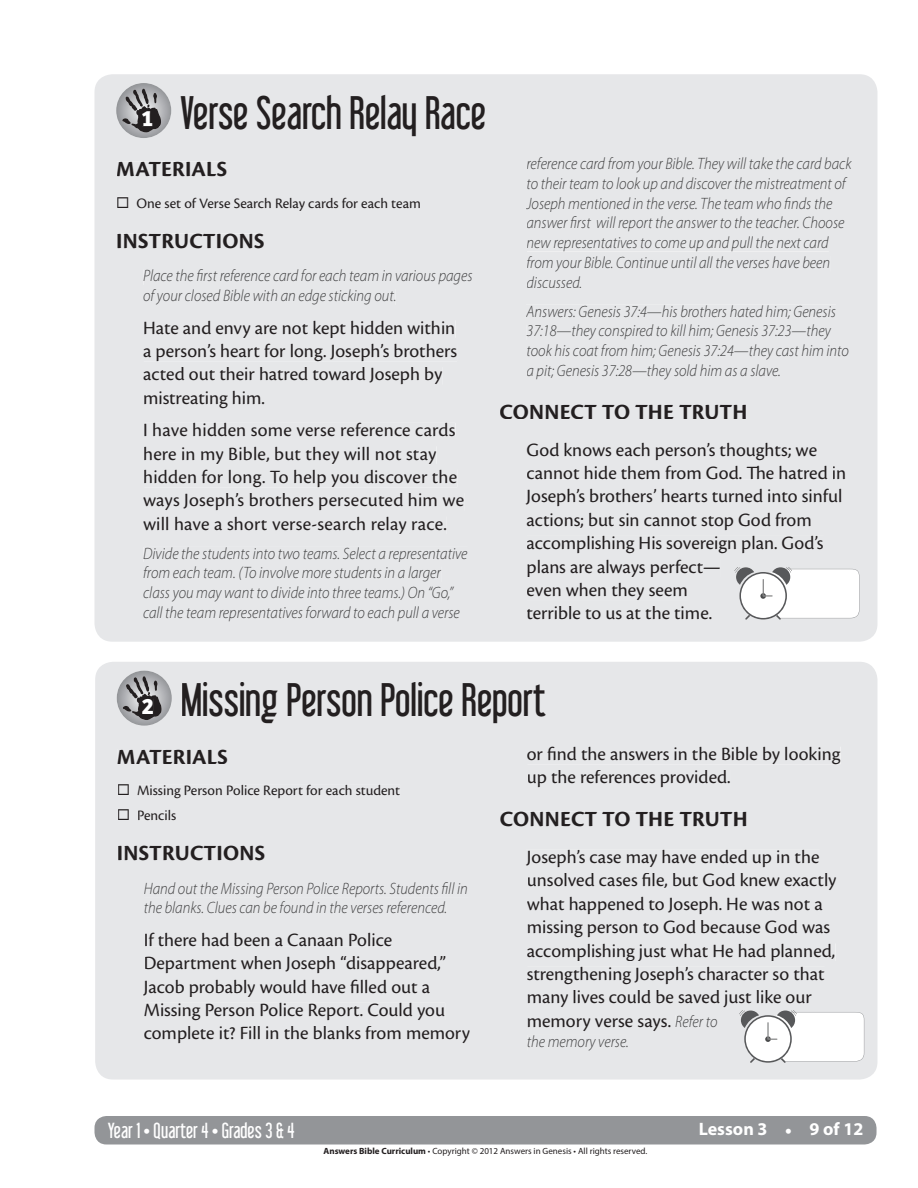
<style>
.page{position:relative;width:918px;height:1188px;background:#fff}
.page>*{position:absolute;margin:0;border:0;box-sizing:border-box;transform-origin:0 0}
.t1{font:42px "Libel Suit";color:#231f20}
.t2{font:700 22.5px "Cronos Pro";letter-spacing:.005em;color:#231f20}
.t3{font:19.5px/23.4px "Cronos Pro";color:#231f20}
.t4{font:19.5px "Libel Suit";color:#fff}
.t5{font:700 18px "Myriad Pro";color:#fff}
.t6{font:italic 300 16.5px/19.8px "Myriad Pro";color:#3f3f40;scale:.9 1}
.t7{font:15px/24.8px "Cronos Pro";color:#231f20}
.t8{font:9px "Myriad Pro";color:#231f20}
.s1{font-family:"Bree";font-weight:700;font-size:22.95px;color:#fff}
.s2{font-family:"Myriad Pro";font-weight:300;font-style:italic;font-size:16.5px;color:#3f3f40}
.s3{font-family:"Libel Suit";font-weight:400;font-size:19.5px}
.s4{font-weight:700}
</style>
<div class="page">
<div style="left:94px;top:1116px;width:783px;height:28px;background:#939598;border-radius:12px"></div>
<div style="left:94px;top:74px;width:783px;height:568px;background:#e6e7e9"></div>
<svg style="left:116px;top:83px;width:55px;height:55px;background:#9f9fa1"></svg>
<div style="left:142px;top:111px;width:10px;height:15px;background:#231f20"></div>
<div style="left:181px;top:95px;width:304px;height:41px;background:#e6e7e9"></div>
<div style="left:117px;top:162px;width:110px;height:14px;background:#e6e7e9"></div>
<div style="left:137px;top:197px;width:283px;height:14px;background:#e6e7e9"></div>
<div style="left:118px;top:234px;width:146px;height:14px;background:#e6e7e9"></div>
<div style="left:144px;top:270px;width:328px;height:15px;background:#e6e7e9"></div>
<div style="left:144px;top:289px;width:251px;height:16px;background:#e6e7e9"></div>
<div style="left:145px;top:320px;width:310px;height:18px;background:#e6e7e9"></div>
<div style="left:144px;top:344px;width:313px;height:17px;background:#e6e7e9"></div>
<div style="left:144px;top:367px;width:298px;height:18px;background:#e6e7e9"></div>
<div style="left:144px;top:391px;width:120px;height:17px;background:#e6e7e9"></div>
<div style="left:145px;top:423px;width:310px;height:13px;background:#e6e7e9"></div>
<div style="left:144px;top:446px;width:292px;height:18px;background:#e6e7e9"></div>
<div style="left:144px;top:470px;width:313px;height:17px;background:#e6e7e9"></div>
<div style="left:143px;top:493px;width:321px;height:18px;background:#e6e7e9"></div>
<div style="left:143px;top:517px;width:303px;height:17px;background:#e6e7e9"></div>
<div style="left:144px;top:547px;width:324px;height:15px;background:#e6e7e9"></div>
<div style="left:144px;top:567px;width:297px;height:15px;background:#e6e7e9"></div>
<div style="left:144px;top:586px;width:310px;height:16px;background:#e6e7e9"></div>
<div style="left:144px;top:606px;width:316px;height:15px;background:#e6e7e9"></div>
<div style="left:527px;top:157px;width:325px;height:16px;background:#e6e7e9"></div>
<div style="left:527px;top:177px;width:321px;height:15px;background:#e6e7e9"></div>
<div style="left:526px;top:197px;width:306px;height:15px;background:#e6e7e9"></div>
<div style="left:527px;top:216px;width:317px;height:16px;background:#e6e7e9"></div>
<div style="left:527px;top:236px;width:302px;height:15px;background:#e6e7e9"></div>
<div style="left:527px;top:256px;width:303px;height:16px;background:#e6e7e9"></div>
<div style="left:527px;top:276px;width:55px;height:12px;background:#e6e7e9"></div>
<div style="left:526px;top:305px;width:310px;height:14px;background:#e6e7e9"></div>
<div style="left:527px;top:325px;width:304px;height:15px;background:#e6e7e9"></div>
<div style="left:527px;top:344px;width:322px;height:16px;background:#e6e7e9"></div>
<div style="left:527px;top:364px;width:253px;height:16px;background:#e6e7e9"></div>
<div style="left:500px;top:404px;width:246px;height:15px;background:#e6e7e9"></div>
<div style="left:527px;top:442px;width:290px;height:18px;background:#e6e7e9"></div>
<div style="left:527px;top:466px;width:301px;height:13px;background:#e6e7e9"></div>
<div style="left:833px;top:466px;width:13px;height:13px;background:#e6e7e9"></div>
<div style="left:526px;top:489px;width:316px;height:18px;background:#e6e7e9"></div>
<div style="left:527px;top:512px;width:285px;height:18px;background:#e6e7e9"></div>
<div style="left:527px;top:536px;width:297px;height:17px;background:#e6e7e9"></div>
<div style="left:528px;top:559px;width:192px;height:18px;background:#e6e7e9"></div>
<div style="left:527px;top:583px;width:161px;height:17px;background:#e6e7e9"></div>
<div style="left:527px;top:606px;width:185px;height:14px;background:#e6e7e9"></div>
<svg style="left:734px;top:567px;width:126px;height:53px"></svg>
<div style="left:95px;top:662px;width:782px;height:418px;background:#e6e7e9"></div>
<svg style="left:117px;top:671px;width:55px;height:55px;background:#a0a0a2"></svg>
<div style="left:142px;top:699px;width:11px;height:15px;background:#231f20"></div>
<div style="left:182px;top:682px;width:364px;height:42px;background:#e6e7e9"></div>
<div style="left:118px;top:749px;width:109px;height:15px;background:#e6e7e9"></div>
<div style="left:138px;top:785px;width:262px;height:13px;background:#e6e7e9"></div>
<div style="left:138px;top:810px;width:38px;height:10px;background:#e6e7e9"></div>
<div style="left:118px;top:846px;width:147px;height:15px;background:#e6e7e9"></div>
<div style="left:144px;top:882px;width:324px;height:15px;background:#e6e7e9"></div>
<div style="left:145px;top:902px;width:301px;height:12px;background:#e6e7e9"></div>
<div style="left:145px;top:933px;width:247px;height:13px;background:#e6e7e9"></div>
<div style="left:145px;top:956px;width:301px;height:17px;background:#e6e7e9"></div>
<div style="left:143px;top:979px;width:287px;height:18px;background:#e6e7e9"></div>
<div style="left:145px;top:1003px;width:300px;height:17px;background:#e6e7e9"></div>
<div style="left:144px;top:1026px;width:326px;height:18px;background:#e6e7e9"></div>
<div style="left:527px;top:747px;width:313px;height:17px;background:#e6e7e9"></div>
<div style="left:528px;top:770px;width:202px;height:18px;background:#e6e7e9"></div>
<div style="left:501px;top:812px;width:245px;height:15px;background:#e6e7e9"></div>
<div style="left:526px;top:850px;width:294px;height:17px;background:#e6e7e9"></div>
<div style="left:528px;top:873px;width:309px;height:18px;background:#e6e7e9"></div>
<div style="left:527px;top:897px;width:296px;height:17px;background:#e6e7e9"></div>
<div style="left:528px;top:920px;width:302px;height:18px;background:#e6e7e9"></div>
<div style="left:527px;top:943px;width:308px;height:18px;background:#e6e7e9"></div>
<div style="left:527px;top:967px;width:298px;height:17px;background:#e6e7e9"></div>
<div style="left:528px;top:990px;width:284px;height:18px;background:#e6e7e9"></div>
<div style="left:528px;top:1018px;width:143px;height:13px;background:#e6e7e9"></div>
<div style="left:676px;top:1015px;width:41px;height:12px;background:#e6e7e9"></div>
<div style="left:528px;top:1035px;width:100px;height:15px;background:#e6e7e9"></div>
<svg style="left:739px;top:1010px;width:125px;height:53px"></svg>
<svg style="left:117px;top:197px;width:11px;height:11px"></svg>
<svg style="left:118px;top:784px;width:11px;height:11px"></svg>
<svg style="left:118px;top:809px;width:11px;height:11px"></svg>
<h1 class="t1" style="left:142px;top:87px;width:346px"><span class="s1">1</span> Verse Search Relay Race</h1>
<p class="t2" style="left:116px;top:156px;width:113px">MATERIALS</p>
<p class="t7" style="left:136px;top:191px;width:286px">One set of Verse Search Relay cards for each team</p>
<p class="t2" style="left:116px;top:228px;width:150px">INSTRUCTIONS</p>
<p class="t6" style="left:143px;top:266px;width:368px">Place the first reference card for each team in various pages of your closed Bible with an edge sticking out.</p>
<p class="t3" style="left:143px;top:316px;width:315px">Hate and envy are not kept hidden within a person’s heart for long. Joseph’s brothers acted out their hatred toward Joseph by mistreating him.</p>
<p class="t3" style="left:143px;top:418px;width:323px">I have hidden some verse reference cards here in my Bible, but they will not stay hidden for long. To help you discover the ways Joseph’s brothers persecuted him we will have a short verse-search relay race.</p>
<p class="t6" style="left:143px;top:544px;width:362px">Divide the students into two teams. Select a representative from each team. (To involve more students in a larger class you may want to divide into three teams.) On “Go,” call the team representatives forward to each pull a verse</p>
<p class="t6" style="left:526px;top:154px;width:363px">reference card from your Bible. They will take the card back to their team to look up and discover the mistreatment of Joseph mentioned in the verse. The team who finds the answer first will report the answer to the teacher. Choose new representatives to come up and pull the next card from your Bible. Continue until all the verses have been discussed.</p>
<p class="t6" style="left:526px;top:302px;width:360px">Answers: Genesis 37:4—his brothers hated him; Genesis 37:18—they conspired to kill him; Genesis 37:23—they took his coat from him; Genesis 37:24—they cast him into a pit; Genesis 37:28—they sold him as a slave.</p>
<p class="t2" style="left:500px;top:399px;width:249px">CONNECT TO THE TRUTH</p>
<p class="t3" style="left:526px;top:438px;width:321px">God knows each person’s thoughts; we cannot hide them from God. The hatred in Joseph’s brothers’ hearts turned into sinful actions; but sin cannot stop God from accomplishing His sovereign plan. God’s plans are always perfect—<br>even when they seem<br>terrible to us at the time.</p>
<h1 class="t1" style="left:142px;top:675px;width:406px"><span class="s1">2</span> Missing Person Police Report</h1>
<p class="t2" style="left:117px;top:744px;width:113px">MATERIALS</p>
<p class="t7" style="left:137px;top:778px;width:265px">Missing Person Police Report for each student<br>Pencils</p>
<p class="t2" style="left:117px;top:840px;width:150px">INSTRUCTIONS</p>
<p class="t6" style="left:144px;top:879px;width:362px">Hand out the Missing Person Police Reports. Students fill in the blanks. Clues can be found in the verses referenced.</p>
<p class="t3" style="left:144px;top:928px;width:328px">If there had been a Canaan Police Department when Joseph “disappeared,” Jacob probably would have filled out a Missing Person Police Report. Could you complete it? Fill in the blanks from memory</p>
<p class="t3" style="left:527px;top:742px;width:315px">or find the answers in the Bible by looking up the references provided.</p>
<p class="t2" style="left:500px;top:806px;width:249px">CONNECT TO THE TRUTH</p>
<p class="t3" style="left:527px;top:845px;width:311px">Joseph’s case may have ended up in the unsolved cases file, but God knew exactly what happened to Joseph. He was not a missing person to God because God was accomplishing just what He had planned, strengthening Joseph’s character so that many lives could be saved just like our memory verse says. <span class="s2">Refer to</span></p>
<p class="t6" style="left:527px;top:1032px;width:115px">the memory verse.</p>
<p class="t4" style="left:108px;top:1118px;width:188px">Year 1 • Quarter 4 • Grades 3 &amp; 4</p>
<p class="t5" style="left:699px;top:1118px;width:166px">Lesson 3 <span class="s3">•</span> 9 of 12</p>
<p class="t8" style="left:324px;top:1145px;width:325px"><span class="s4">Answers Bible Curriculum</span> • Copyright © 2012 Answers in Genesis • All rights reserved.</p>
</div>
